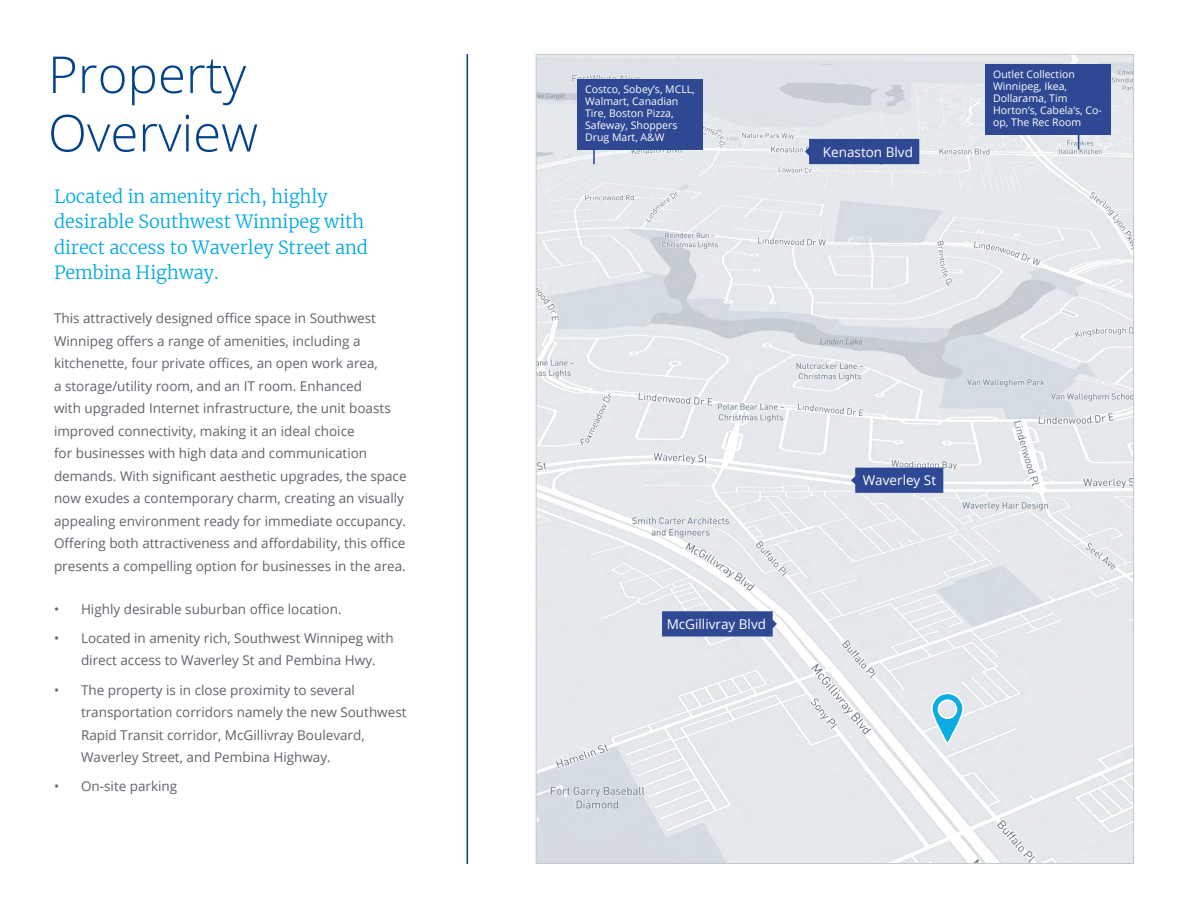
<style>
.page{position:relative;width:1188px;height:918px;background:#fff}
.page>*{position:absolute;margin:0;border:0;box-sizing:border-box;transform-origin:0 0}
.t1{font:300 51px/58.5px "Open Sans";color:#00438c}
.t2{font:300 18px/25.5px "Merriweather";color:#00a8e4}
.t3{font:13.5px/22.5px "Open Sans";color:#5f636a}
.t4{font:13.5px "Open Sans";color:#fff}
.t5{font:10.5px/12px "Open Sans";color:#fff}
</style>
<div class="page">
<img style="left:538px;top:56px;width:594px;height:806px">
<hr style="left:467px;top:54px;width:1px;height:810px;background:#00438c">
<svg style="left:930px;top:692px;width:35px;height:55px"></svg>
<svg style="left:851px;top:468px;width:92px;height:25px;background:#364f97"></svg>
<div style="left:805px;top:139px;width:114px;height:25px;background:#2e4893"></div>
<svg style="left:662px;top:611px;width:115px;height:26px;background:#395298"></svg>
<div style="left:577px;top:79px;width:126px;height:71px;background:#2e4893"></div>
<div style="left:986px;top:64px;width:125px;height:71px;background:#2e4893"></div>
<svg style="left:593px;top:150px;width:2px;height:14px"></svg>
<svg style="left:1078px;top:135px;width:1px;height:15px"></svg>
<h1 class="t1" style="left:48px;top:44px;width:212px">Property<br>Overview</h1>
<h2 class="t2" style="left:54px;top:183px;width:315px">Located in amenity rich, highly desirable Southwest Winnipeg with direct access to Waverley Street and<br>Pembina Highway.</h2>
<p class="t3" style="left:54px;top:307px;width:354px">This attractively designed office space in Southwest Winnipeg offers a range of amenities, including a kitchenette, four private offices, an open work area,<br>a storage/utility room, and an IT room. Enhanced<br>with upgraded Internet infrastructure, the unit boasts improved connectivity, making it an ideal choice<br>for businesses with high data and communication demands. With significant aesthetic upgrades, the space now exudes a contemporary charm, creating an visually appealing environment ready for immediate occupancy.<br>Offering both attractiveness and affordability, this office presents a compelling option for businesses in the area.</p>
<p class="t3" style="left:54px;top:597px;width:289px">• Highly desirable suburban office location.</p>
<p class="t3" style="left:81px;top:626px;width:314px;text-indent:-27px">• Located in amenity rich, Southwest Winnipeg with direct access to Waverley St and Pembina Hwy.</p>
<p class="t3" style="left:81px;top:678px;width:327px;text-indent:-27px">• The property is in close proximity to several transportation corridors namely the new Southwest Rapid Transit corridor, McGillivray Boulevard, Waverley Street, and Pembina Highway.</p>
<p class="t3" style="left:54px;top:775px;width:125px">• On-site parking</p>
<p class="t5" style="left:585px;top:83px;width:111px">Costco, Sobey’s, MCLL,<br>Walmart, Canadian<br>Tire, Boston Pizza,<br>Safeway, Shoppers<br>Drug Mart, A&amp;W</p>
<p class="t4" style="left:823px;top:143px;width:92px">Kenaston Blvd</p>
<p class="t5" style="left:993px;top:68px;width:110px">Outlet Collection<br>Winnipeg, Ikea,<br>Dollarama, Tim<br>Horton’s, Cabela’s, Co&shy;op, The Rec Room</p>
<p class="t4" style="left:667px;top:615px;width:101px">McGillivray Blvd</p>
<p class="t4" style="left:863px;top:471px;width:75px">Waverley St</p>
</div>
